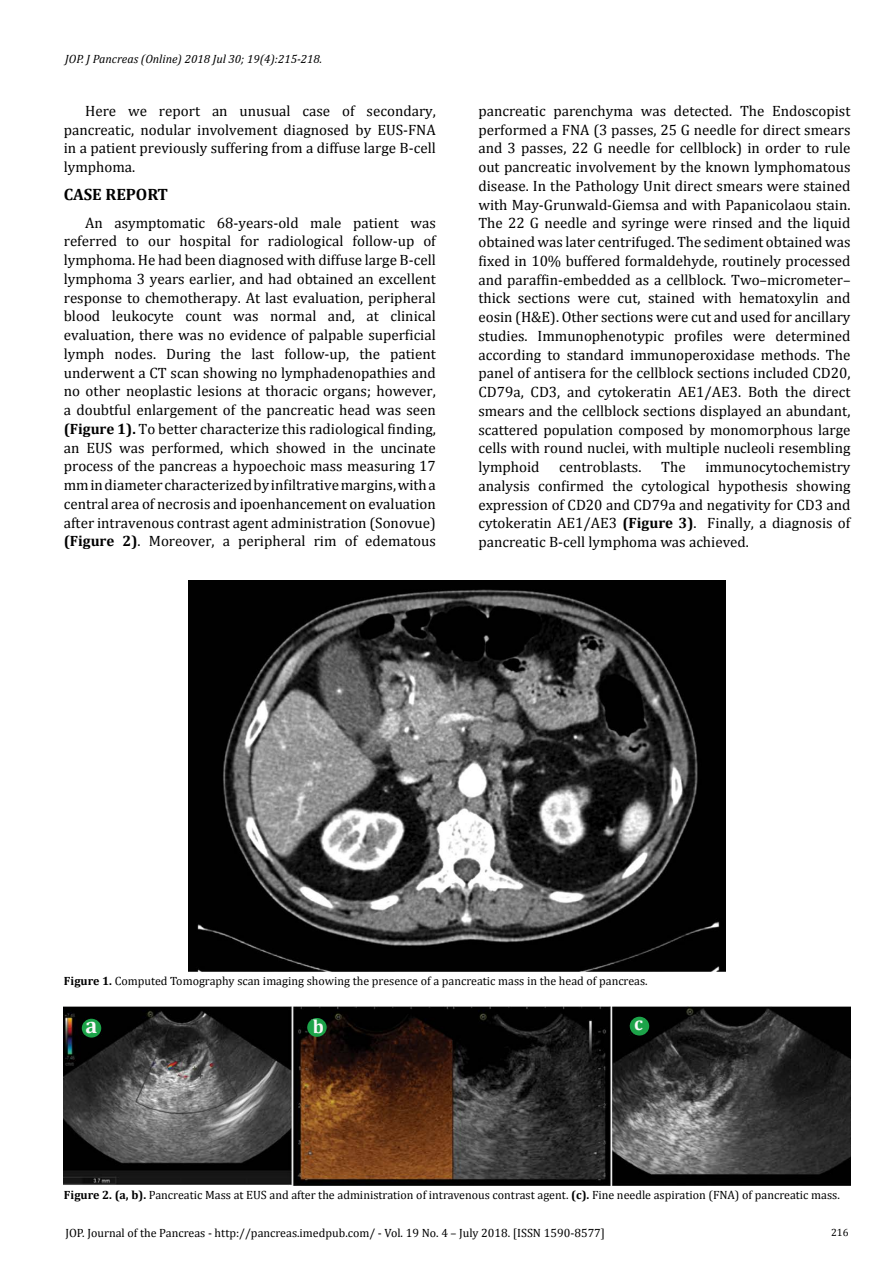
<style>
.page{position:relative;width:893px;height:1263px;background:#fff}
.page>*{position:absolute;margin:0;border:0;box-sizing:border-box;transform-origin:0 0}
.t1{font:700 22.5px "Cambria";color:#f9f9fa}
.t2{font:700 19.2px "Cambria";color:#f9f9fa}
.t3{font:700 16.5px "Cambria";color:#000}
.t4{font:15px/18.8px "Cambria";color:#000;text-align:justify}
.t5{font:12px "Cambria";color:#000}
.t6{font:italic 12px "Cambria";color:#000}
.t7{font:10.5px "Cambria";color:#000}
.s1{font-weight:700}
</style>
<div class="page">
<img style="left:189px;top:581px;width:537px;height:391px">
<img style="left:64px;top:1006px;width:787px;height:179px">
<div style="left:82px;top:1019px;width:19px;height:18px;background:#1ca349;border-radius:50%"></div>
<div style="left:307px;top:1018px;width:20px;height:19px;background:#1ca349;border-radius:50%"></div>
<div style="left:630px;top:1017px;width:19px;height:18px;background:#1ca349;border-radius:50%"></div>
<p class="t6" style="left:65px;top:51px;width:259px">JOP. J Pancreas (Online) 2018 Jul 30; 19(4):215-218.</p>
<p class="t4" style="left:64px;top:101px;width:374px;text-indent:21px">Here we report an unusual case of secondary, pancreatic, nodular involvement diagnosed by EUS-FNA in a patient previously suffering from a diffuse large B-cell lymphoma.</p>
<p class="t3" style="left:64px;top:183px;width:106px">CASE REPORT</p>
<p class="t4" style="left:64px;top:213px;width:374px;text-indent:21px">An asymptomatic 68-years-old male patient was referred to our hospital for radiological follow-up of lymphoma. He had been diagnosed with diffuse large B-cell lymphoma 3 years earlier, and had obtained an excellent response to chemotherapy. At last evaluation, peripheral blood leukocyte count was normal and, at clinical evaluation, there was no evidence of palpable superficial lymph nodes. During the last follow-up, the patient underwent a CT scan showing no lymphadenopathies and no other neoplastic lesions at thoracic organs; however, a doubtful enlargement of the pancreatic head was seen <span class="s1">(Figure 1).</span> To better characterize this radiological finding, an EUS was performed, which showed in the uncinate process of the pancreas a hypoechoic mass measuring 17 mm in diameter characterized by infiltrative margins, with a central area of necrosis and ipoenhancement on evaluation after intravenous contrast agent administration (Sonovue) <span class="s1">(Figure 2)</span>. Moreover, a peripheral rim of edematous</p>
<p class="t4" style="left:478px;top:101px;width:374px">pancreatic parenchyma was detected. The Endoscopist performed a FNA (3 passes, 25 G needle for direct smears and 3 passes, 22 G needle for cellblock) in order to rule out pancreatic involvement by the known lymphomatous disease. In the Pathology Unit direct smears were stained with May-Grunwald-Giemsa and with Papanicolaou stain.<br>The 22 G needle and syringe were rinsed and the liquid obtained was later centrifuged. The sediment obtained was fixed in 10% buffered formaldehyde, routinely processed and paraffin-embedded as a cellblock. Two–micrometer– thick sections were cut, stained with hematoxylin and eosin (H&amp;E). Other sections were cut and used for ancillary studies. Immunophenotypic profiles were determined according to standard immunoperoxidase methods. The panel of antisera for the cellblock sections included CD20, CD79a, CD3, and cytokeratin AE1/AE3. Both the direct smears and the cellblock sections displayed an abundant, scattered population composed by monomorphous large cells with round nuclei, with multiple nucleoli resembling lymphoid</p>
<p class="t4" style="left:478px;top:458px;width:374px;text-indent:227px">immunocytochemistry analysis confirmed the cytological hypothesis showing expression of CD20 and CD79a and negativity for CD3 and cytokeratin AE1/AE3 <span class="s1">(Figure 3)</span>. Finally, a diagnosis of pancreatic B-cell lymphoma was achieved.</p>
<p class="t4" style="left:559px;top:458px;width:84px">centroblasts.</p>
<p class="t4" style="left:661px;top:458px;width:26px">The</p>
<p class="t5" style="left:64px;top:974px;width:585px"><span class="s1">Figure 1.</span> Computed Tomography scan imaging showing the presence of a pancreatic mass in the head of pancreas.</p>
<h1 class="t1" style="left:85px;top:1009px;width:13px">a</h1>
<p class="t2" style="left:313px;top:1013px;width:13px">b</p>
<p class="t2" style="left:634px;top:1010px;width:10px">c</p>
<p class="t5" style="left:64px;top:1188px;width:777px"><span class="s1">Figure 2. (a, b).</span> Pancreatic Mass at EUS and after the administration of intravenous contrast agent. <span class="s1">(c).</span> Fine needle aspiration (FNA) of pancreatic mass.</p>
<p class="t5" style="left:65px;top:1226px;width:541px">JOP. Journal of the Pancreas - http://pancreas.imedpub.com/ - Vol. 19 No. 4 – July 2018. [ISSN 1590-8577]</p>
<p class="t7" style="left:831px;top:1226px;width:19px">216</p>
</div>
